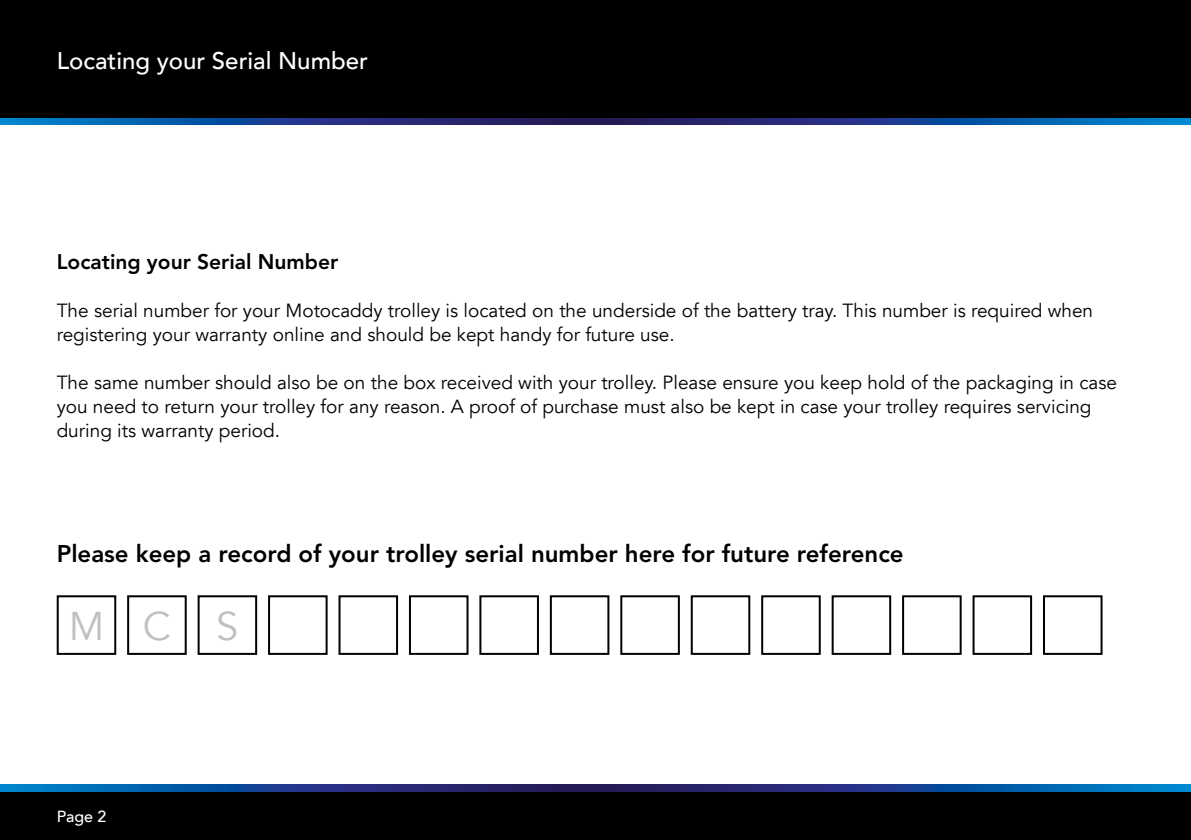
<style>
.page{position:relative;width:1191px;height:840px;background:#fff}
.page>*{position:absolute;margin:0;border:0;box-sizing:border-box;transform-origin:0 0}
.t1{font:40px "Avenir LT";color:#c1c0c0}
.t2{font:800 24px "Avenir LT Std";color:#000}
.t3{font:500 24px "Avenir LT";color:#fff}
.t4{font:800 21px "Avenir LT Std";color:#000}
.t5{font:19px/24px "Avenir LT";color:#000}
.t6{font:500 16px "Avenir LT";color:#fff}
</style>
<div class="page">
<div style="left:0;top:790px;width:1191px;height:49px;background:#000"></div>
<div style="left:0;top:0;width:1191px;height:118px;background:#000"></div>
<svg style="left:0;top:118px;width:1191px;height:6px;background:#15448f"></svg>
<svg style="left:0;top:784px;width:1191px;height:6px;background:#15448f"></svg>
<div style="left:57px;top:595px;width:59px;height:59px;border:2px solid #000"></div>
<div style="left:127px;top:595px;width:60px;height:59px;border:2px solid #000"></div>
<div style="left:198px;top:595px;width:59px;height:59px;border:2px solid #000"></div>
<div style="left:268px;top:595px;width:59px;height:59px;border:2px solid #000"></div>
<div style="left:338px;top:595px;width:60px;height:59px;border:2px solid #000"></div>
<div style="left:409px;top:595px;width:59px;height:59px;border:2px solid #000"></div>
<div style="left:479px;top:595px;width:60px;height:59px;border:2px solid #000"></div>
<div style="left:550px;top:595px;width:59px;height:59px;border:2px solid #000"></div>
<div style="left:620px;top:595px;width:60px;height:59px;border:2px solid #000"></div>
<div style="left:690px;top:595px;width:60px;height:59px;border:2px solid #000"></div>
<div style="left:761px;top:595px;width:59px;height:59px;border:2px solid #000"></div>
<div style="left:831px;top:595px;width:60px;height:59px;border:2px solid #000"></div>
<div style="left:902px;top:595px;width:59px;height:59px;border:2px solid #000"></div>
<div style="left:972px;top:595px;width:60px;height:59px;border:2px solid #000"></div>
<div style="left:1043px;top:595px;width:59px;height:59px;border:2px solid #000"></div>
<p class="t3" style="left:57px;top:47px;width:313px">Locating your Serial Number</p>
<p class="t4" style="left:57px;top:249px;width:283px">Locating your Serial Number</p>
<p class="t5" style="left:57px;top:298px;width:1038px">The serial number for your Motocaddy trolley is located on the underside of the battery tray. This number is required when registering your warranty online and should be kept handy for future use.</p>
<p class="t5" style="left:57px;top:370px;width:1062px">The same number should also be on the box received with your trolley. Please ensure you keep hold of the packaging in case you need to return your trolley for any reason. A proof of purchase must also be kept in case your trolley requires servicing during its warranty period.</p>
<p class="t2" style="left:57px;top:538px;width:848px">Please keep a record of your trolley serial number here for future reference</p>
<h1 class="t1" style="left:69px;top:603px;width:171px">M C S</h1>
<p class="t6" style="left:57px;top:806px;width:51px">Page 2</p>
</div>
